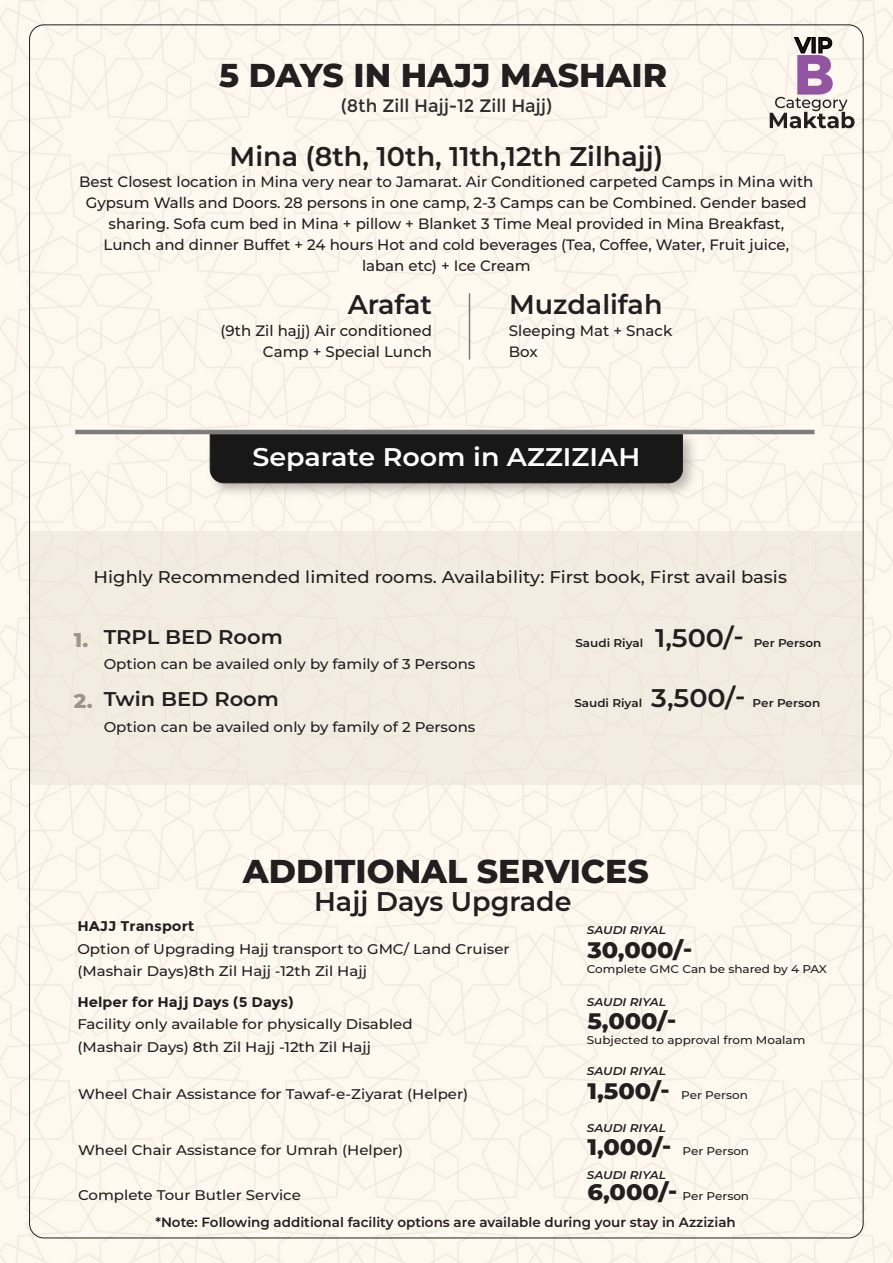
<style>
.page{position:relative;width:893px;height:1263px;background:#fff}
.page>*{position:absolute;margin:0;border:0;box-sizing:border-box;transform-origin:0 0}
.t1{font:800 33px "Montserrat";color:#231f20}
.t2{font:600 27px "Montserrat";color:#231f20}
.t3{font:600 25.5px "Montserrat";color:#fff;scale:1.06 1}
.t4{font:600 25.5px "Montserrat";color:#231f20;scale:1.06 1}
.t5{font:800 22.5px "Montserrat";color:#231f20;scale:1.07 1}
.t6{font:600 19.8px "Montserrat";color:#231f20;scale:1.06 1}
.t7{font:800 19.8px "Montserrat";color:#9e9489;scale:1.06 1}
.t8{font:18px "Montserrat";color:#2d2d2d}
.t9{font:500 16.95px "Montserrat";color:#231f20;scale:1.06 1}
.t10{font:500 15px/21px "Montserrat";color:#231f20;text-align:center}
.t11{font:500 14.25px "Montserrat";color:#231f20;scale:1.06 1}
.t12{font:500 13.95px/22.5px "Montserrat";color:#231f20;scale:1.07 1}
.t13{font:700 13.95px "Montserrat";color:#231f20;scale:1.07 1}
.t14{font:600 13.5px "Montserrat";color:#231f20}
.t15{font:600 11.4px "Montserrat";color:#231f20;scale:1.06 1}
.t16{font:500 11.25px "Montserrat";color:#231f20;scale:1.07 1}
.t17{font:italic 600 11.25px "Montserrat";color:#231f20;scale:1.07 1}
.s1{font-weight:800;font-size:22.5px}
</style>
<div class="page">
<img style="left:0;top:0;width:357px;height:1263px">
<img style="left:357px;top:0;width:536px;height:1263px">
<div style="left:30px;top:531px;width:833px;height:253px;background:#f3ece1"></div>
<img style="left:202px;top:427px;width:500px;height:76px">
<div style="left:210px;top:434px;width:473px;height:49px;background:#181818"></div>
<svg style="left:770px;top:36px;width:84px;height:92px"></svg>
<hr style="left:469px;top:293px;width:1px;height:66px;background:#7d7d7d">
<hr style="left:75px;top:430px;width:739px;height:4px;background:#7d7d7d">
<h1 class="t1" style="left:219px;top:51px;width:450px">5 DAYS IN HAJJ MASHAIR</h1>
<p class="t8" style="left:341px;top:95px;width:212px">(8th Zill Hajj-12 Zill Hajj)</p>
<h2 class="t2" style="left:230px;top:137px;width:435px">Mina (8th, 10th, 11th,12th Zilhajj)</h2>
<p class="t10" style="left:79px;top:170px;width:736px">Best Closest location in Mina very near to Jamarat. Air Conditioned carpeted Camps in Mina with Gypsum Walls and Doors. 28 persons in one camp, 2-3 Camps can be Combined. Gender based sharing. Sofa cum bed in Mina + pillow + Blanket 3 Time Meal provided in Mina Breakfast,<br>Lunch and dinner Buffet + 24 hours Hot and cold beverages (Tea, Coffee, Water, Fruit juice,<br>laban etc) + Ice Cream</p>
<h2 class="t2" style="left:348px;top:285px;width:86px">Arafat</h2>
<p class="t10" style="left:220px;top:319px;width:213px;text-align:right">(9th Zil hajj) Air conditioned<br>Camp + Special Lunch</p>
<h2 class="t2" style="left:509px;top:285px;width:155px">Muzdalifah</h2>
<p class="t10" style="left:509px;top:319px;width:165px;text-align:left">Sleeping Mat + Snack<br>Box</p>
<h3 class="t3" style="left:252px;top:439px;width:367px">Separate Room in AZZIZIAH</h3>
<p class="t9" style="left:94px;top:565px;width:656px">Highly Recommended limited rooms. Availability: First book, First avail basis</p>
<h3 class="t7" style="left:74px;top:625px;width:15px">1.</h3>
<h3 class="t7" style="left:74px;top:687px;width:19px">2.</h3>
<h3 class="t6" style="left:104px;top:623px;width:171px">TRPL BED Room</h3>
<p class="t11" style="left:104px;top:654px;width:352px">Option can be availed only by family of 3 Persons</p>
<h3 class="t6" style="left:104px;top:685px;width:167px">Twin BED Room</h3>
<p class="t11" style="left:104px;top:717px;width:352px">Option can be availed only by family of 2 Persons</p>
<p class="t15" style="left:575px;top:635px;width:65px">Saudi Riyal</p>
<h3 class="t4" style="left:655px;top:620px;width:85px">1,500/-</h3>
<p class="t15" style="left:754px;top:635px;width:65px">Per Person</p>
<p class="t15" style="left:574px;top:695px;width:65px">Saudi Riyal</p>
<h3 class="t4" style="left:651px;top:680px;width:90px">3,500/-</h3>
<p class="t15" style="left:753px;top:695px;width:65px">Per Person</p>
<h1 class="t1" style="left:243px;top:846px;width:407px">ADDITIONAL SERVICES</h1>
<h2 class="t2" style="left:314px;top:882px;width:259px">Hajj Days Upgrade</h2>
<p class="t13" style="left:77px;top:918px;width:111px">HAJJ Transport</p>
<p class="t12" style="left:77px;top:937px;width:406px">Option of Upgrading Hajj transport to GMC/ Land Cruiser (Mashair Days)8th Zil Hajj -12th Zil Hajj</p>
<p class="t13" style="left:77px;top:993px;width:203px">Helper for Hajj Days (5 Days)</p>
<p class="t12" style="left:77px;top:1012px;width:315px">Facility only available for physically Disabled (Mashair Days) 8th Zil Hajj -12th Zil Hajj</p>
<p class="t12" style="left:78px;top:1081px;width:366px">Wheel Chair Assistance for Tawaf-e-Ziyarat (Helper)</p>
<p class="t17" style="left:587px;top:922px;width:75px">SAUDI RIYAL</p>
<p class="t16" style="left:587px;top:960px;width:226px">Complete GMC Can be shared by 4 PAX</p>
<h3 class="t5" style="left:587px;top:1005px;width:85px">5,000/-</h3>
<h3 class="t5" style="left:587px;top:933px;width:100px">30,000/-</h3>
<p class="t17" style="left:587px;top:994px;width:75px">SAUDI RIYAL</p>
<p class="t16" style="left:587px;top:1032px;width:206px">Subjected to approval from Moalam</p>
<p class="t17" style="left:587px;top:1063px;width:75px">SAUDI RIYAL</p>
<h3 class="t5" style="left:587px;top:1074px;width:79px">1,500/-</h3>
<p class="t16" style="left:681px;top:1086px;width:64px">Per Person</p>
<p class="t17" style="left:587px;top:1120px;width:75px">SAUDI RIYAL</p>
<p class="t17" style="left:587px;top:1166px;width:75px">SAUDI RIYAL</p>
<h3 class="t5" style="left:587px;top:1130px;width:80px">1,000/-</h3>
<p class="t12" style="left:78px;top:1138px;width:305px">Wheel Chair Assistance for Umrah (Helper)</p>
<p class="t16" style="left:682px;top:1143px;width:64px">Per Person</p>
<p class="t12" style="left:78px;top:1183px;width:210px">Complete Tour Butler Service</p>
<p class="t16" style="left:587px;top:1187px;width:153px"><span class="s1">6,000/-</span> Per Person</p>
<p class="t14" style="left:155px;top:1212px;width:582px">*Note: Following additional facility options are available during your stay in Azziziah</p>
</div>
